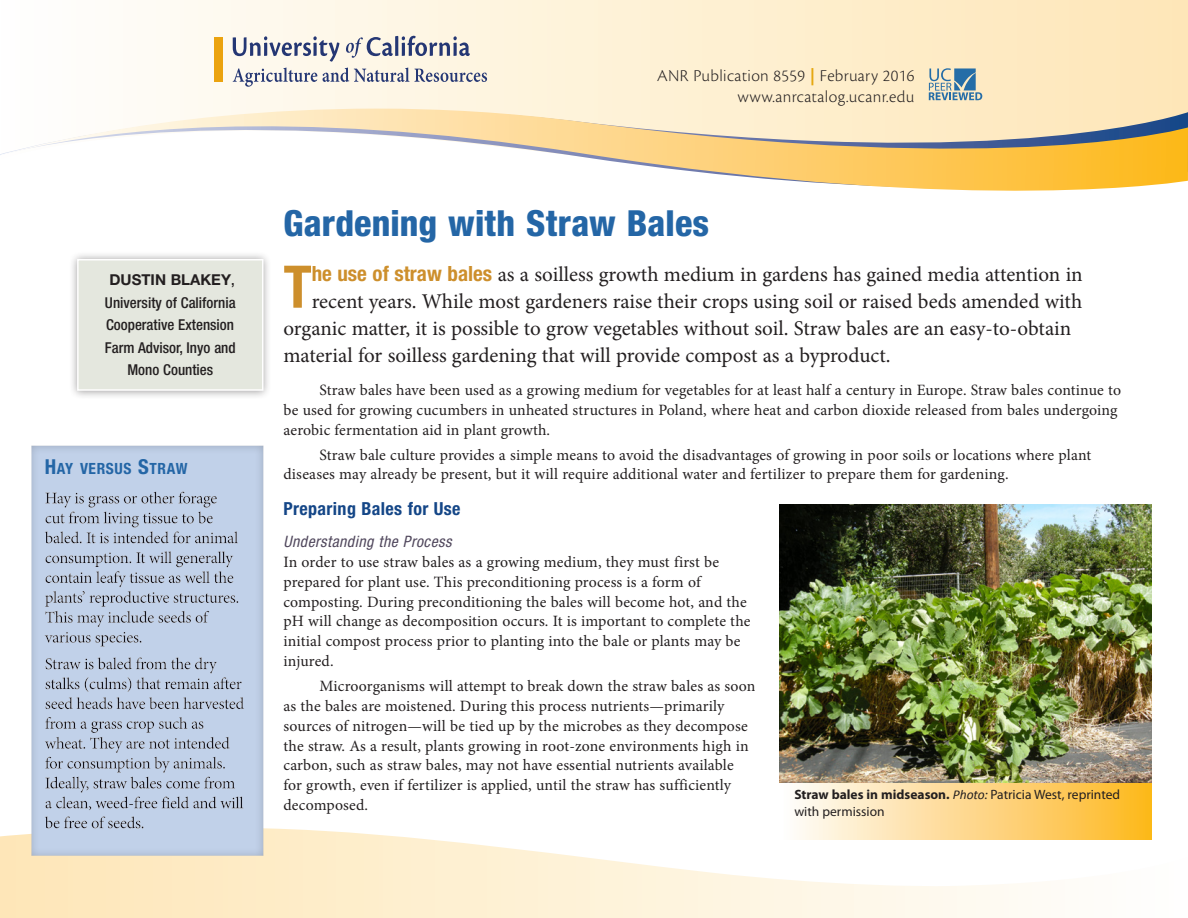
<style>
.page{position:relative;width:1188px;height:918px;background:#fff}
.page>*{position:absolute;margin:0;border:0;box-sizing:border-box;transform-origin:0 0}
.Intro_paragraph{font:700 condensed 58.8px "Helvetica Neue LT Std";color:#cd8f2c}
.t1{font:800 condensed 36px "Helvetica Neue LT Std";letter-spacing:.005em;color:#2466a6}
.Intro_paragraph-2{font:21px "Minion Pro";color:#231f20}
.t2{font:700 condensed 18px "Helvetica Neue LT Std";letter-spacing:.02em;color:#144687}
.Pub_number{font:300 17.25px/21px "Cronos Pro";letter-spacing:.02em;color:#231f20;text-align:right}
.P2{font:15.75px/19.8px "Minion Pro";letter-spacing:.01em;color:#231f20}
.P1{font:15.75px/19.8px "Minion Pro";letter-spacing:.01em;color:#231f20}
.t3{font:italic condensed 15.75px "Helvetica Neue LT Std";letter-spacing:.03em;color:#51485d}
.t4{font:700 condensed 15.45px "Helvetica Neue LT Std";letter-spacing:.04em;color:#2466a6}
.AU_box{font:500 condensed 15px/22.5px "Helvetica Neue LT Std";color:#231f20;text-align:center}
.Figure_caption{font:13.5px/16.5px "Myriad Pro";color:#231f20}
.s1{font-weight:700;font-stretch:normal}
.s2{font-size:20.7px}
.s3{font-weight:700;color:#e5a710}
.s4{font-family:"Helvetica Neue LT Std";font-weight:700;font-stretch:condensed;color:#cd8f2c}
.s5{font-weight:700}
.s6{font-family:"Calibri";font-style:italic}
.s7{font-style:italic}
</style>
<div class="page">
<svg style="left:156px;top:0;width:1032px;height:97px"></svg>
<svg style="left:0;top:828px;width:1152px;height:90px"></svg>
<svg style="left:156px;top:97px;width:1032px;height:9px"></svg>
<svg style="left:0;top:106px;width:1188px;height:85px"></svg>
<svg style="left:233px;top:36px;width:107px;height:26px"></svg>
<svg style="left:346px;top:36px;width:124px;height:22px"></svg>
<svg style="left:233px;top:68px;width:84px;height:19px"></svg>
<svg style="left:323px;top:68px;width:164px;height:14px"></svg>
<div style="left:214px;top:38px;width:9px;height:44px;background:#eba30f"></div>
<div style="left:69px;top:251px;width:203px;height:148px;background:#231f20;opacity:.43"></div>
<div style="left:78px;top:260px;width:185px;height:130px;background:#e4e7de"></div>
<div style="left:77px;top:259px;width:187px;height:132px;border:2px solid #fff"></div>
<div style="left:781px;top:769px;width:370px;height:70px;background:linear-gradient(to right,#fefcfd,#feb721)"></div>
<div style="left:31px;top:445px;width:241px;height:412px;background:#231f20;opacity:.24"></div>
<img style="left:779px;top:505px;width:372px;height:277px">
<svg style="left:929px;top:68px;width:53px;height:32px"></svg>
<p class="AU_box" style="left:105px;top:268px;width:132px"><span class="s1">DUSTIN BLAKEY</span>,<br>University of California<br>Cooperative Extension<br>Farm Advisor, Inyo and<br>Mono Counties</p>
<p class="t4" style="left:45px;top:459px;width:144px"><span class="s2">H</span>AY VERSUS <span class="s2">S</span>TRAW</p>
<p class="Pub_number" style="left:657px;top:65px;width:259px">ANR Publication 8559 <span class="s3">|</span> February 2016 www.anrcatalog.ucanr.edu</p>
<p class="t1" style="left:284px;top:201px;width:427px">Gardening with Straw Bales</p>
<p class="Intro_paragraph" style="left:284px;top:251px;width:30px">T</p>
<p class="Intro_paragraph-2" style="left:312px;top:260px;width:773px"><span class="s4">he use of straw bales</span> as a soilless growth medium in gardens has gained media attention in</p>
<p class="Intro_paragraph-2" style="left:312px;top:287px;width:772px">recent years. While most gardeners raise their crops using soil or raised beds amended with</p>
<p class="Intro_paragraph-2" style="left:284px;top:314px;width:789px">organic matter, it is possible to grow vegetables without soil. Straw bales are an easy-to-obtain</p>
<p class="Intro_paragraph-2" style="left:284px;top:341px;width:609px">material for soilless gardening that will provide compost as a byproduct.</p>
<p class="P2" style="left:284px;top:380px;width:839px;text-indent:36px">Straw bales have been used as a growing medium for vegetables for at least half a century in Europe. Straw bales continue to be used for growing cucumbers in unheated structures in Poland, where heat and carbon dioxide released from bales undergoing aerobic fermentation aid in plant growth.</p>
<p class="P2" style="left:284px;top:445px;width:809px;text-indent:36px">Straw bale culture provides a simple means to avoid the disadvantages of growing in poor soils or locations where plant diseases may already be present, but it will require additional water and fertilizer to prepare them for gardening.</p>
<p class="t2" style="left:284px;top:497px;width:179px">Preparing Bales for Use</p>
<p class="t3" style="left:284px;top:532px;width:170px">Understanding the Process</p>
<p class="P1" style="left:284px;top:552px;width:469px">In order to use straw bales as a growing medium, they must first be prepared for plant use. This preconditioning process is a form of composting. During preconditioning the bales will become hot, and the pH will change as decomposition occurs. It is important to complete the initial compost process prior to planting into the bale or plants may be injured.</p>
<p class="P2" style="left:284px;top:676px;width:474px;text-indent:36px">Microorganisms will attempt to break down the straw bales as soon as the bales are moistened. During this process nutrients—primarily sources of nitrogen—will be tied up by the microbes as they decompose the straw. As a result, plants growing in root-zone environments high in carbon, such as straw bales, may not have essential nutrients available for growth, even if fertilizer is applied, until the straw has sufficiently decomposed.</p>
<p class="Figure_caption" style="left:794px;top:786px;width:327px"><span class="s5">Straw bales in midseason.</span> <span class="s6">Photo</span><span class="s7">:</span> Patricia West, reprinted with permission</p>
</div>
